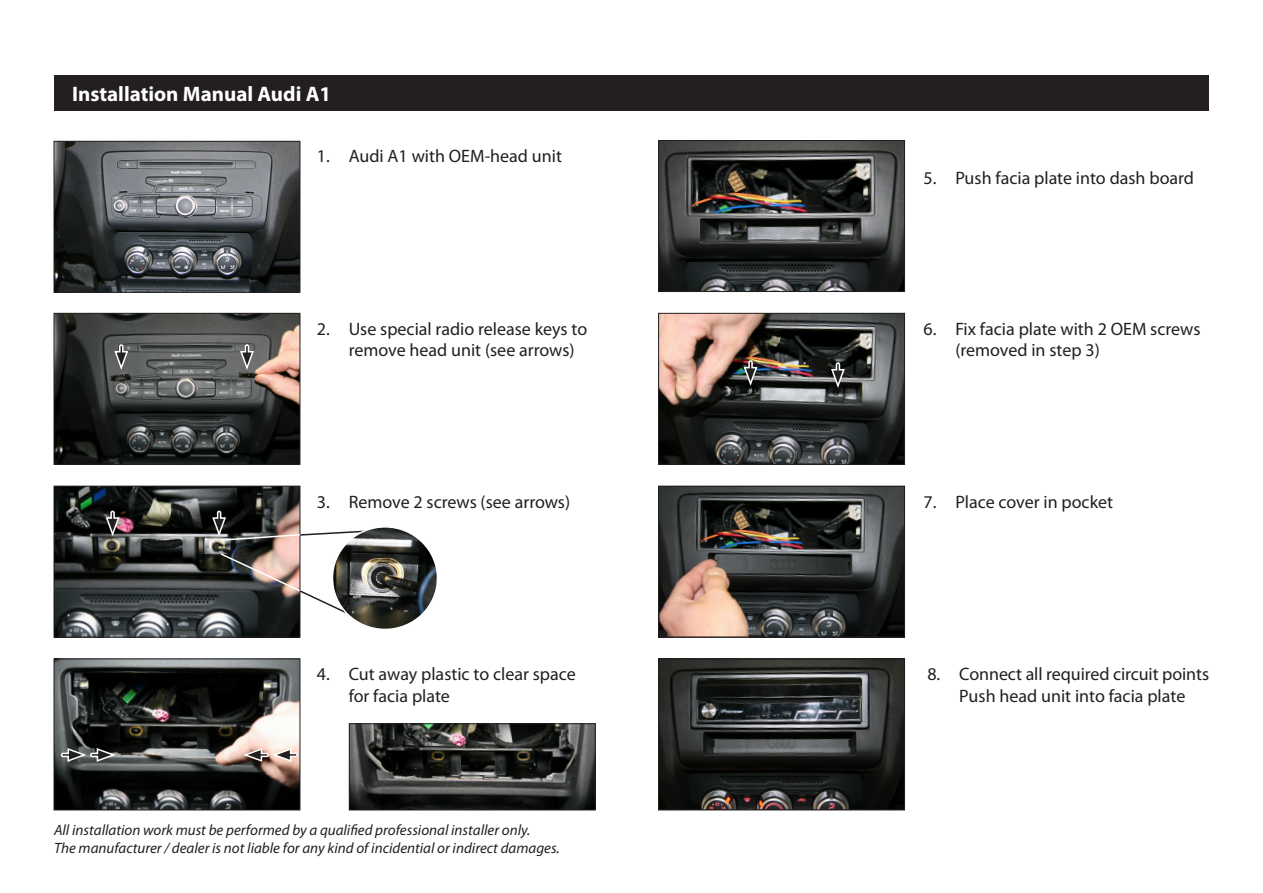
<style>
.page{position:relative;width:1263px;height:893px;background:#fff}
.page>*{position:absolute;margin:0;border:0;box-sizing:border-box;transform-origin:0 0}
.t1{font:700 21px "Myriad Pro";color:#fff}
.t2{font:18px/21.6px "Myriad Pro";color:#231f20}
.t3{font:italic 15px "Myriad Pro";color:#231f20}
</style>
<div class="page">
<img style="left:56px;top:143px;width:242px;height:147px">
<div style="left:54px;top:141px;width:246px;height:151px;border:1px solid #231f20"></div>
<img style="left:660px;top:142px;width:243px;height:148px">
<div style="left:658px;top:140px;width:247px;height:152px;border:1px solid #231f20"></div>
<img style="left:351px;top:726px;width:242px;height:82px">
<div style="left:349px;top:724px;width:246px;height:86px;border:1px solid #231f20"></div>
<img style="left:56px;top:315px;width:242px;height:147px">
<div style="left:54px;top:313px;width:246px;height:151px;border:1px solid #231f20"></div>
<img style="left:661px;top:488px;width:241px;height:147px">
<div style="left:658px;top:486px;width:247px;height:151px;border:1px solid #231f20"></div>
<img style="left:661px;top:661px;width:241px;height:147px">
<div style="left:658px;top:659px;width:247px;height:151px;border:1px solid #231f20"></div>
<img style="left:660px;top:315px;width:243px;height:147px">
<div style="left:658px;top:313px;width:247px;height:151px;border:1px solid #231f20"></div>
<img style="left:56px;top:488px;width:242px;height:147px">
<div style="left:54px;top:486px;width:246px;height:151px;border:1px solid #231f20"></div>
<img style="left:56px;top:661px;width:242px;height:147px">
<div style="left:54px;top:659px;width:246px;height:151px;border:1px solid #231f20"></div>
<div style="left:54px;top:75px;width:1155px;height:36px;background:#231f20"></div>
<svg style="left:113px;top:344px;width:16px;height:27px"></svg>
<svg style="left:239px;top:344px;width:16px;height:27px"></svg>
<svg style="left:105px;top:510px;width:16px;height:27px"></svg>
<svg style="left:742px;top:359px;width:16px;height:28px"></svg>
<svg style="left:830px;top:362px;width:16px;height:27px"></svg>
<svg style="left:60px;top:747px;width:56px;height:16px"></svg>
<svg style="left:242px;top:747px;width:57px;height:16px"></svg>
<svg style="left:220px;top:552px;width:112px;height:77px"></svg>
<svg style="left:211px;top:510px;width:121px;height:32px"></svg>
<img style="left:332px;top:529px;width:103px;height:98px">
<div style="left:332px;top:526px;width:106px;height:104px;border:2px solid #fff;border-radius:50%"></div>
<p class="t1" style="left:72px;top:80px;width:261px">Installation Manual Audi A1</p>
<p class="t2" style="left:317px;top:145px;width:247px">1. Audi A1 with OEM-head unit</p>
<p class="t2" style="left:349px;top:318px;width:240px;text-indent:-32px">2. Use special radio release keys to remove head unit (see arrows)</p>
<p class="t2" style="left:317px;top:490px;width:255px">3. Remove 2 screws (see arrows)</p>
<p class="t2" style="left:317px;top:663px;width:260px">4. Cut away plastic to clear space</p>
<p class="t2" style="left:349px;top:685px;width:103px">for facia plate</p>
<p class="t3" style="left:54px;top:821px;width:478px">All installation work must be performed by a qualified professional installer only.</p>
<p class="t3" style="left:54px;top:839px;width:507px">The manufacturer / dealer is not liable for any kind of incidential or indirect damages.</p>
<p class="t2" style="left:923px;top:166px;width:272px">5. Push facia plate into dash board</p>
<p class="t2" style="left:955px;top:318px;width:247px;text-indent:-32px">6. Fix facia plate with 2 OEM screws (removed in step 3)</p>
<p class="t2" style="left:923px;top:490px;width:191px">7. Place cover in pocket</p>
<p class="t2" style="left:927px;top:663px;width:283px;text-align:center">8. Connect all required circuit points<br>Push head unit into facia plate</p>
</div>
